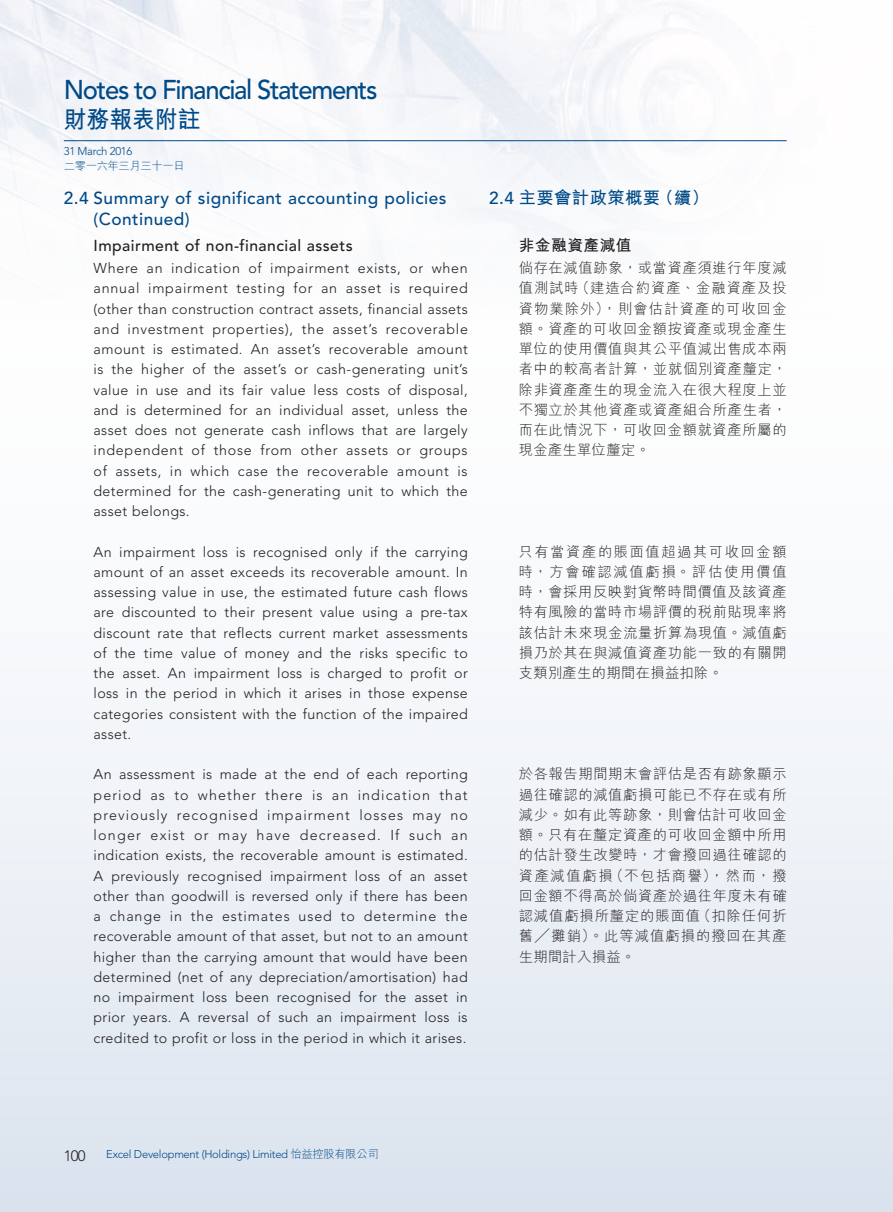
<style>
.page{position:relative;width:893px;height:1212px;background:#fff}
.page>*{position:absolute;margin:0;border:0;box-sizing:border-box;transform-origin:0 0}
.t1{font:500 27px "Avenir LT Std";letter-spacing:-.05em;color:#004a87;scale:.95 1}
.t2{font:700 24px "M Hei HK";color:#004a87;scale:.95 1}
.t3{font:500 17.25px/21px "Avenir LT Std";letter-spacing:.03em;color:#004a87}
.t4{font:700 17.25px "M Hei HK";letter-spacing:.03em;color:#004a87}
.t5{font:500 15.75px "Avenir LT Std";letter-spacing:.03em;color:#231f20}
.t6{font:700 15.75px "M Hei HK";letter-spacing:.03em;color:#231f20}
.t7{font:300 15px "Avenir LT Std";color:#231f20}
.t8{font:300 14.25px/20.2px "Avenir LT Std";letter-spacing:.025em;color:#231f20;text-align:justify}
.t9{font:300 14.25px/20.2px "M Hei HK";letter-spacing:.05em;color:#231f20;text-align:justify}
.t10{font:300 11.25px "Avenir LT Std";letter-spacing:-.025em;color:#004a87}
.t11{font:300 11.25px "M Hei HK";letter-spacing:-.025em;color:#004a87}
.s1{font-family:"Avenir LT Std";font-weight:500}
.s2{font-family:"M Hei HK"}
</style>
<div class="page">
<svg style="left:0;top:698px;width:893px;height:514px;fill:#e9eef4"></svg>
<hr style="left:64px;top:140px;width:723px;height:1px;background:#004a87">
<h1 class="t1" style="left:64px;top:74px;width:332px">Notes to Financial Statements</h1>
<h2 class="t2" style="left:64px;top:102px;width:145px">財務報表附註</h2>
<p class="t10" style="left:64px;top:144px;width:70px">31 March 2016</p>
<p class="t11" style="left:64px;top:158px;width:122px">二零一六年三月三十一日</p>
<p class="t3" style="left:94px;top:188px;width:355px;text-indent:-30px">2.4 Summary of significant accounting policies (Continued)</p>
<p class="t5" style="left:94px;top:236px;width:261px">Impairment of non-financial assets</p>
<p class="t8" style="left:94px;top:258px;width:376px">Where an indication of impairment exists, or when annual impairment testing for an asset is required (other than construction contract assets, financial assets and investment properties), the asset’s recoverable amount is estimated. An asset’s recoverable amount is the higher of the asset’s or cash-generating unit’s value in use and its fair value less costs of disposal, and is determined for an individual asset, unless the asset does not generate cash inflows that are largely independent of those from other assets or groups of assets, in which case the recoverable amount is determined for the cash-generating unit to which the asset belongs.</p>
<p class="t8" style="left:94px;top:542px;width:376px">An impairment loss is recognised only if the carrying amount of an asset exceeds its recoverable amount. In assessing value in use, the estimated future cash flows are discounted to their present value using a pre-tax discount rate that reflects current market assessments of the time value of money and the risks specific to the asset. An impairment loss is charged to profit or loss in the period in which it arises in those expense categories consistent with the function of the impaired asset.</p>
<p class="t8" style="left:94px;top:764px;width:376px">An assessment is made at the end of each reporting period as to whether there is an indication that previously recognised impairment losses may no longer exist or may have decreased. If such an indication exists, the recoverable amount is estimated.<br>A previously recognised impairment loss of an asset other than goodwill is reversed only if there has been a change in the estimates used to determine the recoverable amount of that asset, but not to an amount higher than the carrying amount that would have been determined (net of any depreciation/amortisation) had no impairment loss been recognised for the asset in prior years. A reversal of such an impairment loss is credited to profit or loss in the period in which it arises.</p>
<p class="t4" style="left:489px;top:186px;width:222px"><span class="s1">2.4</span> 主要會計政策概要（續）</p>
<p class="t6" style="left:519px;top:233px;width:114px">非金融資產減值</p>
<p class="t9" style="left:519px;top:257px;width:269px">倘存在減值跡象，或當資產須進行年度減值測試時（建造合約資產、金融資產及投資物業除外），則會估計資產的可收回金額。資產的可收回金額按資產或現金產生單位的使用價值與其公平值減出售成本兩者中的較高者計算，並就個別資產釐定，除非資產產生的現金流入在很大程度上並不獨立於其他資產或資產組合所產生者，而在此情況下，可收回金額就資產所屬的現金產生單位釐定。</p>
<p class="t9" style="left:519px;top:541px;width:269px">只有當資產的賬面值超過其可收回金額時，方會確認減值虧損。評估使用價值時，會採用反映對貨幣時間價值及該資產特有風險的當時市場評價的稅前貼現率將該估計未來現金流量折算為現值。減值虧損乃於其在與減值資產功能一致的有關開支類別產生的期間在損益扣除。</p>
<p class="t9" style="left:519px;top:763px;width:269px">於各報告期間期末會評估是否有跡象顯示過往確認的減值虧損可能已不存在或有所減少。如有此等跡象，則會估計可收回金額。只有在釐定資產的可收回金額中所用的估計發生改變時，才會撥回過往確認的資產減值虧損（不包括商譽），然而，撥回金額不得高於倘資產於過往年度未有確認減值虧損所釐定的賬面值（扣除任何折舊╱攤銷）。此等減值虧損的撥回在其產生期間計入損益。</p>
<p class="t7" style="left:64px;top:1147px;width:23px">100</p>
<p class="t10" style="left:106px;top:1148px;width:274px">Excel Development (Holdings) Limited <span class="s2">怡益控股有限公司</span></p>
</div>
